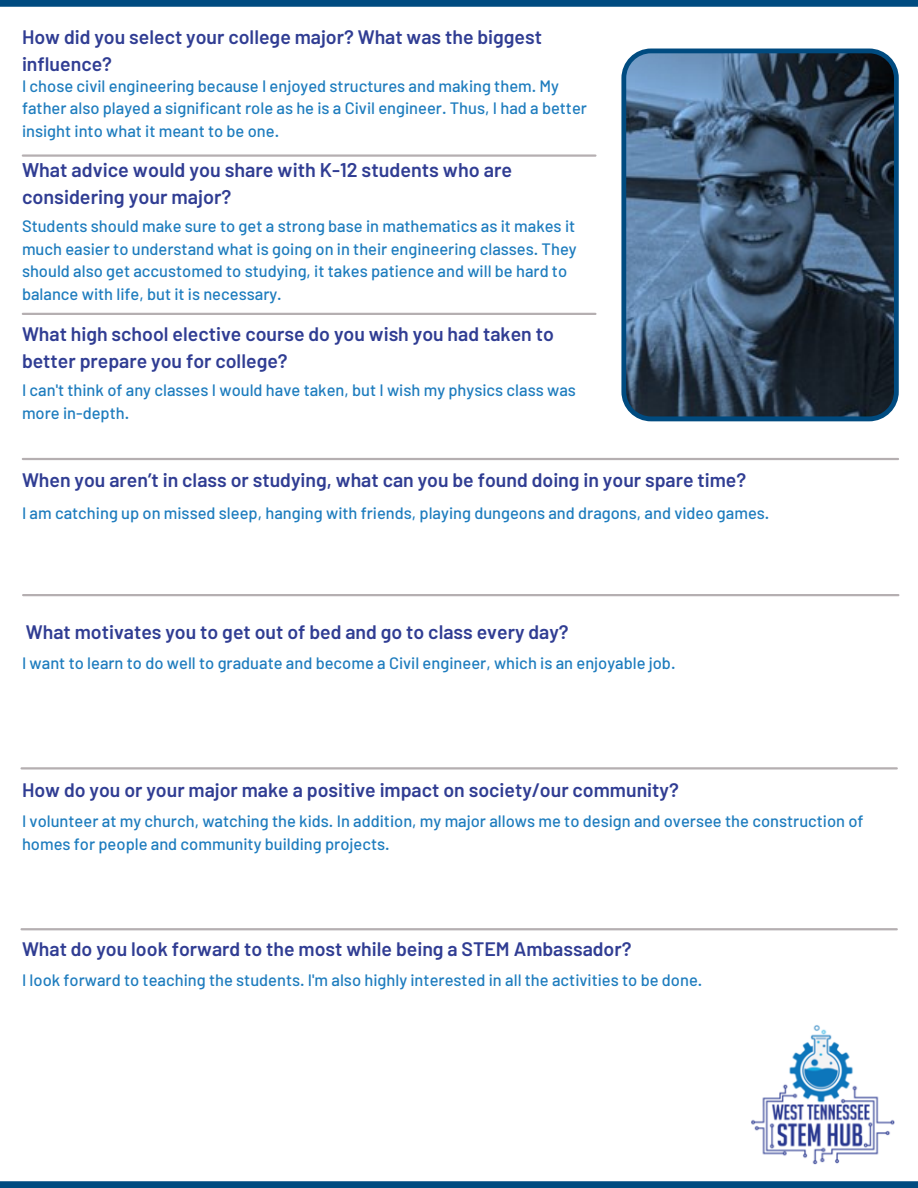
<style>
.page{position:relative;width:918px;height:1188px;background:#fff}
.page>*{position:absolute;margin:0;border:0;box-sizing:border-box;transform-origin:0 0}
.t1{font:600 19.8px/27.5px "Barlow";color:#303d93}
.t2{font:600 19.5px/27px "Barlow";color:#303d93}
.t3{font:500 16.5px/22.5px "Barlow";color:#1d7cbe}
</style>
<div class="page">
<div style="left:0;top:0;width:918px;height:7px;background:#004b80"></div>
<div style="left:0;top:1181px;width:918px;height:7px;background:#004b80"></div>
<img style="left:751px;top:1025px;width:144px;height:140px">
<svg style="left:621px;top:49px;width:278px;height:372px;background:#3b536c"></svg>
<hr style="left:23px;top:154px;width:572px;height:3px;background:#b5afb1">
<hr style="left:23px;top:313px;width:572px;height:2px;background:#b5afb1">
<hr style="left:23px;top:458px;width:875px;height:2px;background:#b5afb1">
<hr style="left:23px;top:594px;width:875px;height:2px;background:#b5afb1">
<hr style="left:22px;top:767px;width:875px;height:3px;background:#b5afb1">
<hr style="left:22px;top:928px;width:875px;height:2px;background:#b5afb1">
<p class="t2" style="left:22px;top:22px;width:522px">How did you select your college major? What was the biggest influence?</p>
<p class="t3" style="left:22px;top:74px;width:567px">I chose civil engineering because I enjoyed structures and making them. My father also played a significant role as he is a Civil engineer. Thus, I had a better insight into what it meant to be one.</p>
<p class="t1" style="left:22px;top:155px;width:492px">What advice would you share with K-12 students who are considering your major?</p>
<p class="t3" style="left:22px;top:214px;width:556px">Students should make sure to get a strong base in mathematics as it makes it much easier to understand what is going on in their engineering classes. They should also get accustomed to studying, it takes patience and will be hard to balance with life, but it is necessary.</p>
<p class="t2" style="left:22px;top:320px;width:533px">What high school elective course do you wish you had taken to better prepare you for college?</p>
<p class="t3" style="left:22px;top:378px;width:555px">I can't think of any classes I would have taken, but I wish my physics class was more in-depth.</p>
<p class="t2" style="left:22px;top:466px;width:726px">When you aren’t in class or studying, what can you be found doing in your spare time?</p>
<p class="t3" style="left:22px;top:501px;width:749px">I am catching up on missed sleep, hanging with friends, playing dungeons and dragons, and video games.</p>
<p class="t2" style="left:26px;top:618px;width:544px">What motivates you to get out of bed and go to class every day?</p>
<p class="t3" style="left:22px;top:651px;width:655px">I want to learn to do well to graduate and become a Civil engineer, which is an enjoyable job.</p>
<p class="t2" style="left:22px;top:776px;width:658px">How do you or your major make a positive impact on society/our community?</p>
<p class="t3" style="left:22px;top:809px;width:843px">I volunteer at my church, watching the kids. In addition, my major allows me to design and oversee the construction of homes for people and community building projects.</p>
<p class="t2" style="left:22px;top:935px;width:611px">What do you look forward to the most while being a STEM Ambassador?</p>
<p class="t3" style="left:22px;top:968px;width:682px">I look forward to teaching the students. I'm also highly interested in all the activities to be done.</p>
</div>
